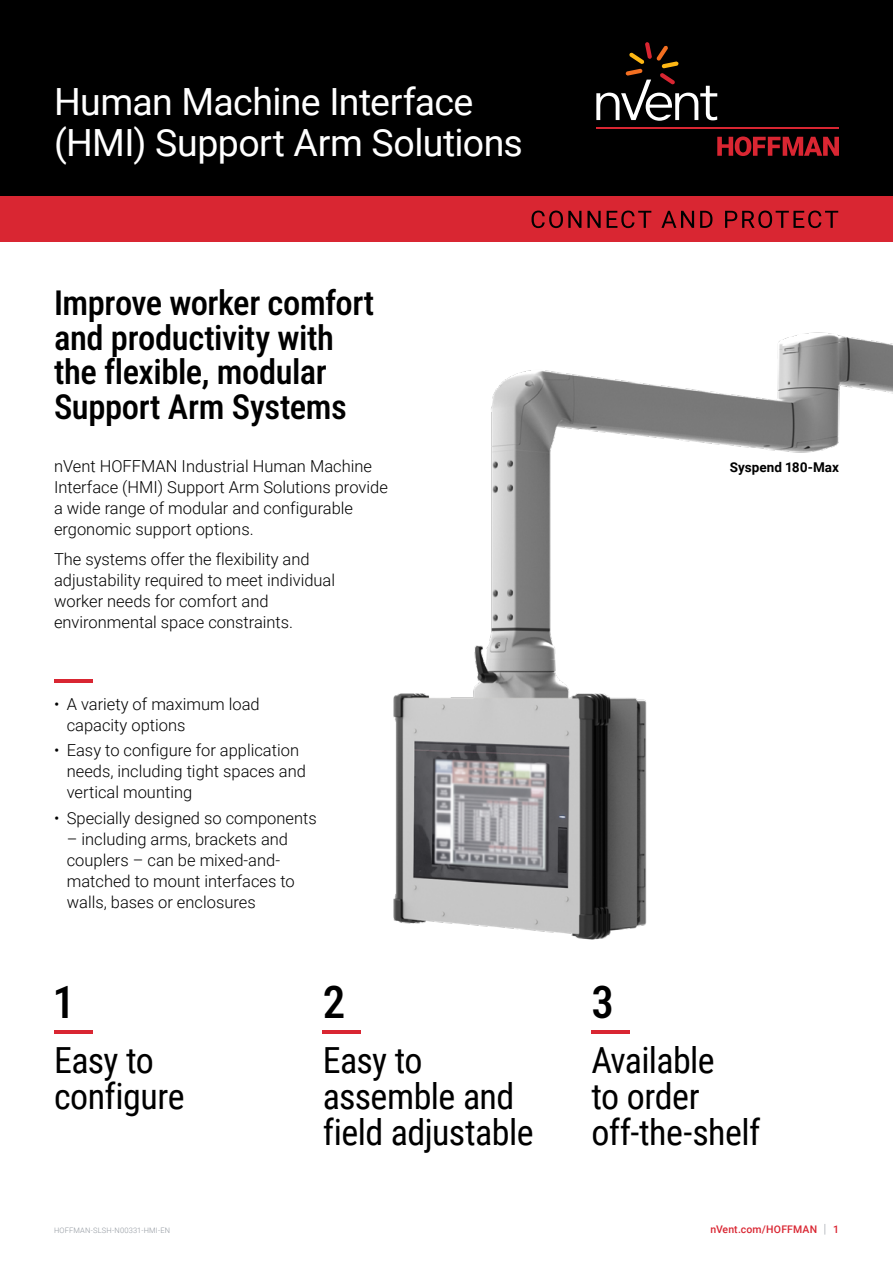
<style>
.page{position:relative;width:893px;height:1263px;background:#fff}
.page>*{position:absolute;margin:0;border:0;box-sizing:border-box;transform-origin:0 0}
.t1{font:500 45px "Roboto Condensed";color:#000}
.t2{font:37.5px/40.5px "Roboto";letter-spacing:-.015em;color:#fff}
.t3{font:36px/36px "Roboto Condensed";letter-spacing:-.015em;color:#000}
.t4{font:500 34.5px/34.5px "Roboto Condensed";letter-spacing:-.01em;color:#000}
.t5{font:300 16.5px/21px "Roboto";color:#000}
.t6{font:700 13.5px "Roboto";color:#000}
.t7{font:500 10.5px "Roboto";letter-spacing:.015em;color:#d92632}
.t8{font:300 7.5px "Roboto";letter-spacing:.02em;color:#90969e}
.s1{font-weight:300;font-size:12.6px;color:#90969e}
</style>
<div class="page">
<div style="left:0;top:0;width:893px;height:196px;background:#000"></div>
<div style="left:0;top:196px;width:893px;height:45px;background:#d92632"></div>
<svg style="left:532px;top:211px;width:306px;height:17px"></svg>
<svg style="left:717px;top:136px;width:122px;height:20px"></svg>
<hr style="left:596px;top:128px;width:243px;height:1px;background:#d92632">
<svg style="left:596px;top:42px;width:121px;height:79px"></svg>
<img style="left:393px;top:332px;width:500px;height:608px">
<hr style="left:54px;top:679px;width:39px;height:4px;background:#d92632">
<hr style="left:54px;top:1030px;width:39px;height:4px;background:#d92632">
<hr style="left:323px;top:1030px;width:38px;height:4px;background:#d92632">
<hr style="left:591px;top:1030px;width:39px;height:4px;background:#d92632">
<h2 class="t2" style="left:54px;top:80px;width:470px">Human Machine Interface (HMI) Support Arm Solutions</h2>
<h3 class="t4" style="left:54px;top:284px;width:322px">Improve worker comfort and productivity with the flexible, modular<br>Support Arm Systems</h3>
<p class="t5" style="left:54px;top:455px;width:335px">nVent HOFFMAN Industrial Human Machine Interface (HMI) Support Arm Solutions provide a wide range of modular and configurable ergonomic support options.</p>
<p class="t5" style="left:54px;top:548px;width:283px">The systems offer the flexibility and adjustability required to meet individual worker needs for comfort and environmental space constraints.</p>
<p class="t5" style="left:67px;top:693px;width:195px;text-indent:-13px">• A variety of maximum load capacity options</p>
<p class="t5" style="left:67px;top:739px;width:241px;text-indent:-13px">• Easy to configure for application needs, including tight spaces and vertical mounting</p>
<p class="t5" style="left:54px;top:806px;width:264px">• Specially designed so components</p>
<p class="t5" style="left:67px;top:827px;width:230px">– including arms, brackets and couplers – can be mixed-and&shy;matched to mount interfaces to walls, bases or enclosures</p>
<h1 class="t1" style="left:54px;top:970px;width:20px">1</h1>
<h3 class="t3" style="left:54px;top:1041px;width:132px">Easy to configure</h3>
<h1 class="t1" style="left:323px;top:970px;width:24px">2</h1>
<h3 class="t3" style="left:323px;top:1041px;width:212px">Easy to assemble and field adjustable</h3>
<p class="t6" style="left:730px;top:457px;width:111px">Syspend 180-Max</p>
<h1 class="t1" style="left:591px;top:970px;width:24px">3</h1>
<h3 class="t3" style="left:591px;top:1041px;width:170px">Available<br>to order off-the-shelf</h3>
<p class="t8" style="left:54px;top:1225px;width:118px">HOFFMAN-SLSH-N00331-HMI-EN</p>
<p class="t7" style="left:710px;top:1222px;width:130px">nVent.com/HOFFMAN <span class="s1">|</span> 1</p>
</div>
